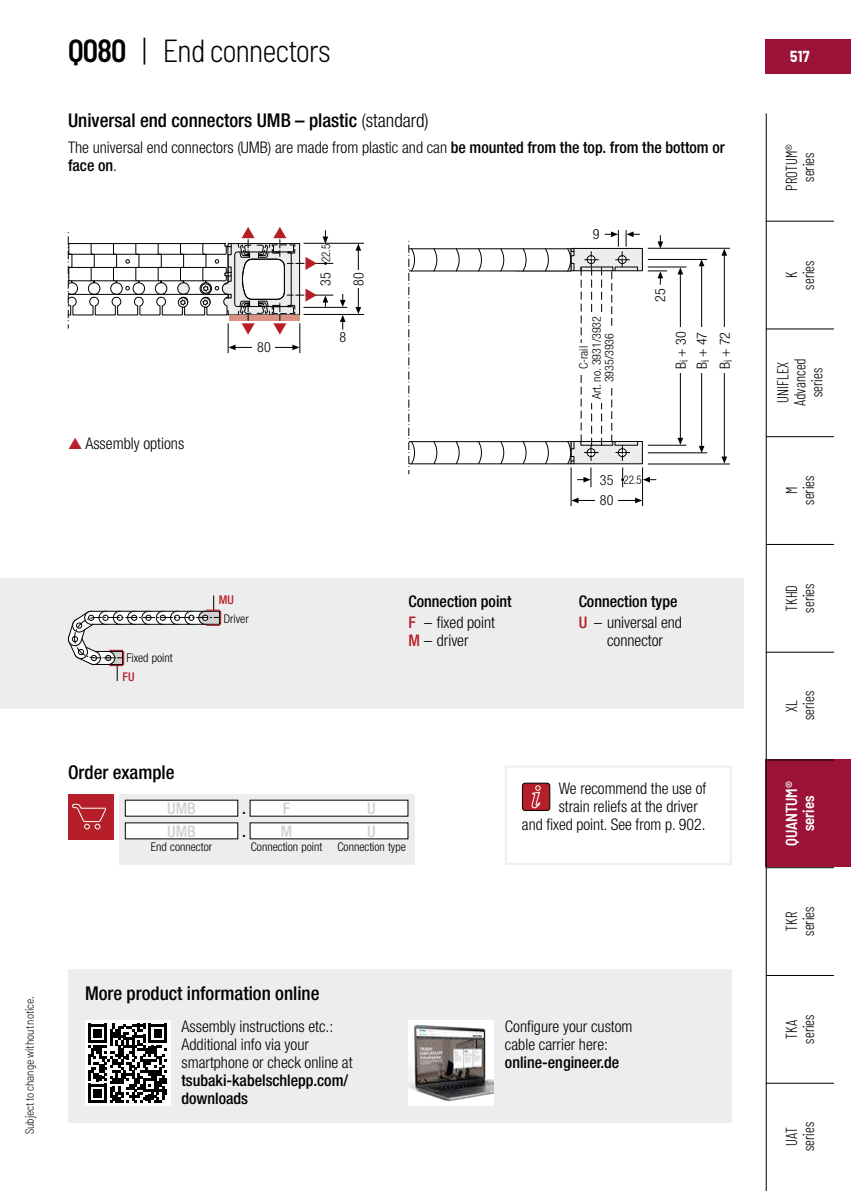
<style>
.page{position:relative;width:851px;height:1191px;background:#fff}
.page>*{position:absolute;margin:0;border:0;box-sizing:border-box;transform-origin:0 0}
.t1{font:300 semi-condensed 32px "Barlow";letter-spacing:-.02em;color:#000;scale:.95 1}
.t2{font:500 condensed 19px "Helvetica Neue LT Pro";color:#000}
.t3{font:300 condensed 16px/18px "Helvetica Neue LT Pro";color:#000}
.t4{font:500 condensed 16px/20.8px "Helvetica Neue LT Pro";color:#000}
.t5{font:300 16px/17px "Barlow Condensed";letter-spacing:.01em;color:#000;text-align:center;scale:.95 1}
.t6{font:600 semi-condensed 16px/17px "Barlow";letter-spacing:-.01em;color:#fff;text-align:center;scale:.95 1}
.t7{font:500 condensed 16px "Helvetica Neue LT Pro";color:#d0d0d0}
.t8{font:700 semi-condensed 16px "Barlow";color:#fff;scale:.95 1}
.t9{font:300 condensed 14px "Helvetica Neue LT Pro";letter-spacing:.015em;color:#000}
.t10{font:300 condensed 12px/12.8px "Helvetica Neue LT Pro";color:#000;text-align:center}
.t11{font:300 semi-condensed 12px "Barlow";letter-spacing:.005em;color:#000;scale:.95 1}
.t12{font:300 condensed 12px "Helvetica Neue LT Pro";color:#000;scale:.9 1}
.t13{font:500 condensed 12px "Helvetica Neue LT Pro";color:#b61f29}
.s1{font-weight:600}
.s2{font-weight:300}
.s3{font-weight:500}
.s4{color:#b61f29}
.s5{font-weight:500;color:#b61f29}
</style>
<div class="page">
<div style="left:765px;top:759px;width:85px;height:108px;background:#9a1337"></div>
<hr style="left:228px;top:323px;width:1px;height:30px;background:#000">
<hr style="left:570px;top:467px;width:1px;height:39px;background:#000">
<hr style="left:299px;top:323px;width:1px;height:30px;background:#000">
<hr style="left:642px;top:467px;width:1px;height:39px;background:#000">
<hr style="left:231px;top:347px;width:66px;height:1px;background:#000">
<hr style="left:573px;top:500px;width:66px;height:1px;background:#000">
<svg style="left:292px;top:344px;width:7px;height:6px"></svg>
<svg style="left:635px;top:497px;width:7px;height:6px"></svg>
<svg style="left:228px;top:344px;width:7px;height:6px"></svg>
<svg style="left:571px;top:497px;width:7px;height:6px"></svg>
<hr style="left:303px;top:314px;width:61px;height:1px;background:#000">
<hr style="left:647px;top:463px;width:82px;height:1px;background:#000">
<hr style="left:303px;top:243px;width:61px;height:1px;background:#000">
<hr style="left:647px;top:248px;width:82px;height:1px;background:#000">
<hr style="left:358px;top:248px;width:1px;height:62px;background:#000">
<hr style="left:723px;top:251px;width:1px;height:210px;background:#000">
<svg style="left:355px;top:244px;width:6px;height:7px"></svg>
<svg style="left:721px;top:249px;width:6px;height:7px"></svg>
<svg style="left:355px;top:307px;width:6px;height:7px"></svg>
<svg style="left:721px;top:456px;width:6px;height:7px"></svg>
<hr style="left:303px;top:307px;width:44px;height:1px;background:#000">
<svg style="left:340px;top:294px;width:5px;height:13px"></svg>
<svg style="left:340px;top:315px;width:5px;height:15px"></svg>
<hr style="left:647px;top:259px;width:60px;height:1px;background:#000">
<hr style="left:647px;top:452px;width:60px;height:1px;background:#000">
<hr style="left:701px;top:263px;width:1px;height:186px;background:#000">
<svg style="left:698px;top:259px;width:6px;height:7px"></svg>
<svg style="left:698px;top:446px;width:6px;height:7px"></svg>
<hr style="left:647px;top:267px;width:39px;height:1px;background:#000">
<hr style="left:647px;top:445px;width:39px;height:1px;background:#000">
<hr style="left:680px;top:271px;width:1px;height:170px;background:#000">
<svg style="left:677px;top:438px;width:6px;height:7px"></svg>
<svg style="left:677px;top:267px;width:6px;height:7px"></svg>
<svg style="left:408px;top:230px;width:259px;height:257px"></svg>
<svg style="left:68px;top:227px;width:265px;height:108px"></svg>
<div style="left:0;top:578px;width:743px;height:131px;background:#ededed"></div>
<svg style="left:67px;top:595px;width:154px;height:86px"></svg>
<div style="left:68px;top:969px;width:663px;height:154px;background:#ededed"></div>
<div style="left:68px;top:794px;width:45px;height:45px;background:#b61f29"></div>
<svg style="left:72px;top:803px;width:34px;height:27px"></svg>
<div style="left:119px;top:794px;width:295px;height:71px;background:#ededed"></div>
<div style="left:505px;top:765px;width:226px;height:100px;background:#fff;border:2px solid #ededed"></div>
<div style="left:522px;top:783px;width:27px;height:27px;background:#b61f29;border-radius:3px"></div>
<svg style="left:531px;top:785px;width:10px;height:23px"></svg>
<div style="left:522px;top:782px;width:28px;height:29px;border:1px solid #000;border-radius:3px"></div>
<div style="left:250px;top:800px;width:158px;height:16px;background:#fff"></div>
<div style="left:250px;top:823px;width:158px;height:16px;background:#fff"></div>
<img style="left:408px;top:1020px;width:85px;height:86px">
<div style="left:85px;top:1020px;width:85px;height:86px;background:#fff"></div>
<svg style="left:88px;top:1023px;width:79px;height:80px"></svg>
<div style="left:765px;top:40px;width:85px;height:34px;background:#9a1337"></div>
<hr style="left:765px;top:328px;width:68px;height:1px;background:#000">
<hr style="left:765px;top:436px;width:68px;height:1px;background:#000">
<hr style="left:765px;top:544px;width:68px;height:1px;background:#000">
<hr style="left:765px;top:652px;width:68px;height:1px;background:#000">
<hr style="left:765px;top:759px;width:68px;height:1px;background:#000">
<hr style="left:765px;top:867px;width:68px;height:1px;background:#000">
<hr style="left:765px;top:975px;width:68px;height:1px;background:#000">
<hr style="left:765px;top:1082px;width:68px;height:1px;background:#000">
<hr style="left:765px;top:221px;width:68px;height:1px;background:#000">
<hr style="left:765px;top:113px;width:1px;height:1078px;background:#000">
<div style="left:125px;top:800px;width:113px;height:16px;background:#fff"></div>
<div style="left:125px;top:823px;width:113px;height:16px;background:#fff"></div>
<div style="left:590px;top:312px;width:12px;height:91px;background:#fff"></div>
<div style="left:602px;top:329px;width:13px;height:57px;background:#fff"></div>
<div style="left:577px;top:343px;width:13px;height:29px;background:#fff"></div>
<div style="left:253px;top:340px;width:22px;height:14px;background:#fff"></div>
<div style="left:595px;top:493px;width:22px;height:14px;background:#fff"></div>
<div style="left:351px;top:270px;width:14px;height:17px;background:#fff"></div>
<div style="left:318px;top:272px;width:14px;height:15px;background:#fff"></div>
<div style="left:599px;top:472px;width:15px;height:15px;background:#fff"></div>
<div style="left:589px;top:227px;width:13px;height:14px;background:#fff"></div>
<div style="left:694px;top:328px;width:15px;height:45px;background:#fff"></div>
<div style="left:673px;top:328px;width:14px;height:45px;background:#fff"></div>
<div style="left:653px;top:288px;width:14px;height:15px;background:#fff"></div>
<div style="left:717px;top:328px;width:14px;height:45px;background:#fff"></div>
<h1 class="t1" style="left:68px;top:28px;width:278px"><span class="s1">Q080</span> | End connectors</h1>
<p class="t2" style="left:68px;top:109px;width:362px">Universal end connectors UMB – plastic <span class="s2">(standard)</span></p>
<p class="t3" style="left:68px;top:138px;width:658px">The universal end connectors (UMB) are made from plastic and can <span class="s3">be mounted from the top. from the bottom or face on</span>.</p>
<p class="t3" style="left:68px;top:434px;width:118px"><span class="s4">▲</span> Assembly options</p>
<p class="t9" style="left:257px;top:339px;width:15px">80</p>
<p class="t12" style="left:319px;top:262px;width:22px;rotate:-90deg">22.5</p>
<p class="t9" style="left:317px;top:286px;width:15px;rotate:-90deg">35</p>
<p class="t9" style="left:350px;top:286px;width:15px;rotate:-90deg">80</p>
<p class="t9" style="left:339px;top:329px;width:8px">8</p>
<p class="t9" style="left:592px;top:226px;width:8px">9</p>
<p class="t10" style="left:590px;top:399px;width:85px;rotate:-90deg">Art. no. 3931/3932<br>3935/3936</p>
<p class="t10" style="left:577px;top:369px;width:25px;rotate:-90deg">C-rail</p>
<p class="t9" style="left:652px;top:302px;width:15px;rotate:-90deg">25</p>
<p class="t9" style="left:672px;top:369px;width:39px;rotate:-90deg">B<sub>i</sub> + 30</p>
<p class="t9" style="left:693px;top:369px;width:38px;rotate:-90deg">B<sub>i</sub> + 47</p>
<p class="t9" style="left:716px;top:369px;width:38px;rotate:-90deg">B<sub>i</sub> + 72</p>
<p class="t9" style="left:600px;top:471px;width:15px">35</p>
<p class="t9" style="left:599px;top:492px;width:15px">80</p>
<p class="t12" style="left:623px;top:473px;width:22px">22.5</p>
<p class="t10" style="left:126px;top:652px;width:48px">Fixed point</p>
<p class="t13" style="left:122px;top:669px;width:13px">FU</p>
<p class="t13" style="left:219px;top:592px;width:17px">MU</p>
<p class="t10" style="left:224px;top:612px;width:26px">Driver</p>
<p class="t4" style="left:408px;top:590px;width:105px">Connection point<br><span class="s4">F</span> <span class="s2">– fixed point</span></p>
<p class="t3" style="left:408px;top:631px;width:62px"><span class="s5">M</span> – driver</p>
<p class="t4" style="left:578px;top:590px;width:105px">Connection type<br><span class="s4">U</span> <span class="s2">– universal end</span></p>
<p class="t3" style="left:607px;top:631px;width:57px">connector</p>
<p class="t2" style="left:68px;top:761px;width:108px">Order example</p>
<p class="t7" style="left:167px;top:798px;width:30px">UMB</p>
<p class="t7" style="left:283px;top:798px;width:9px">F</p>
<p class="t7" style="left:367px;top:798px;width:10px">U</p>
<p class="t7" style="left:167px;top:821px;width:30px">UMB</p>
<p class="t7" style="left:281px;top:821px;width:13px">M</p>
<p class="t7" style="left:367px;top:821px;width:10px">U</p>
<p class="t4" style="left:242px;top:796px;width:5px;line-height:22.6px">. .</p>
<p class="t10" style="left:151px;top:840px;width:63px">End connector</p>
<p class="t10" style="left:251px;top:840px;width:73px">Connection point</p>
<p class="t10" style="left:337px;top:840px;width:70px">Connection type</p>
<p class="t3" style="left:558px;top:779px;width:149px">We recommend the use of</p>
<p class="t3" style="left:558px;top:797px;width:140px">strain reliefs at the driver</p>
<p class="t3" style="left:522px;top:815px;width:185px">and fixed point. See from p. 902.</p>
<p class="t11" style="left:21px;top:1134px;width:147px;rotate:-90deg">Subject to change without notice.</p>
<p class="t2" style="left:85px;top:982px;width:236px">More product information online</p>
<p class="t3" style="left:181px;top:1017px;width:173px">Assembly instructions etc.:<br>Additional info via your smartphone or check online at</p>
<p class="t4" style="left:181px;top:1071px;width:168px;line-height:18px">tsubaki-kabelschlepp.com/ downloads</p>
<p class="t3" style="left:505px;top:1017px;width:129px">Configure your custom cable carrier here:</p>
<p class="t4" style="left:505px;top:1052px;width:116px">online-engineer.de</p>
<p class="t8" style="left:790px;top:45px;width:22px">517</p>
<p class="t5" style="left:781px;top:191px;width:51px;rotate:-90deg">PROTUM® series</p>
<p class="t5" style="left:781px;top:290px;width:32px;rotate:-90deg">K series</p>
<p class="t5" style="left:773px;top:406px;width:52px;rotate:-90deg">UNIFLEX<br>Advanced series</p>
<p class="t5" style="left:781px;top:505px;width:32px;rotate:-90deg">M series</p>
<p class="t5" style="left:781px;top:612px;width:32px;text-align:left;rotate:-90deg">TKHD series</p>
<p class="t5" style="left:781px;top:720px;width:32px;rotate:-90deg">XL series</p>
<p class="t6" style="left:781px;top:845px;width:69px;rotate:-90deg">QUANTUM® series</p>
<p class="t5" style="left:781px;top:936px;width:32px;rotate:-90deg">TKR series</p>
<p class="t5" style="left:781px;top:1043px;width:32px;rotate:-90deg">TKA series</p>
<p class="t5" style="left:781px;top:1151px;width:32px;rotate:-90deg">UAT series</p>
</div>
